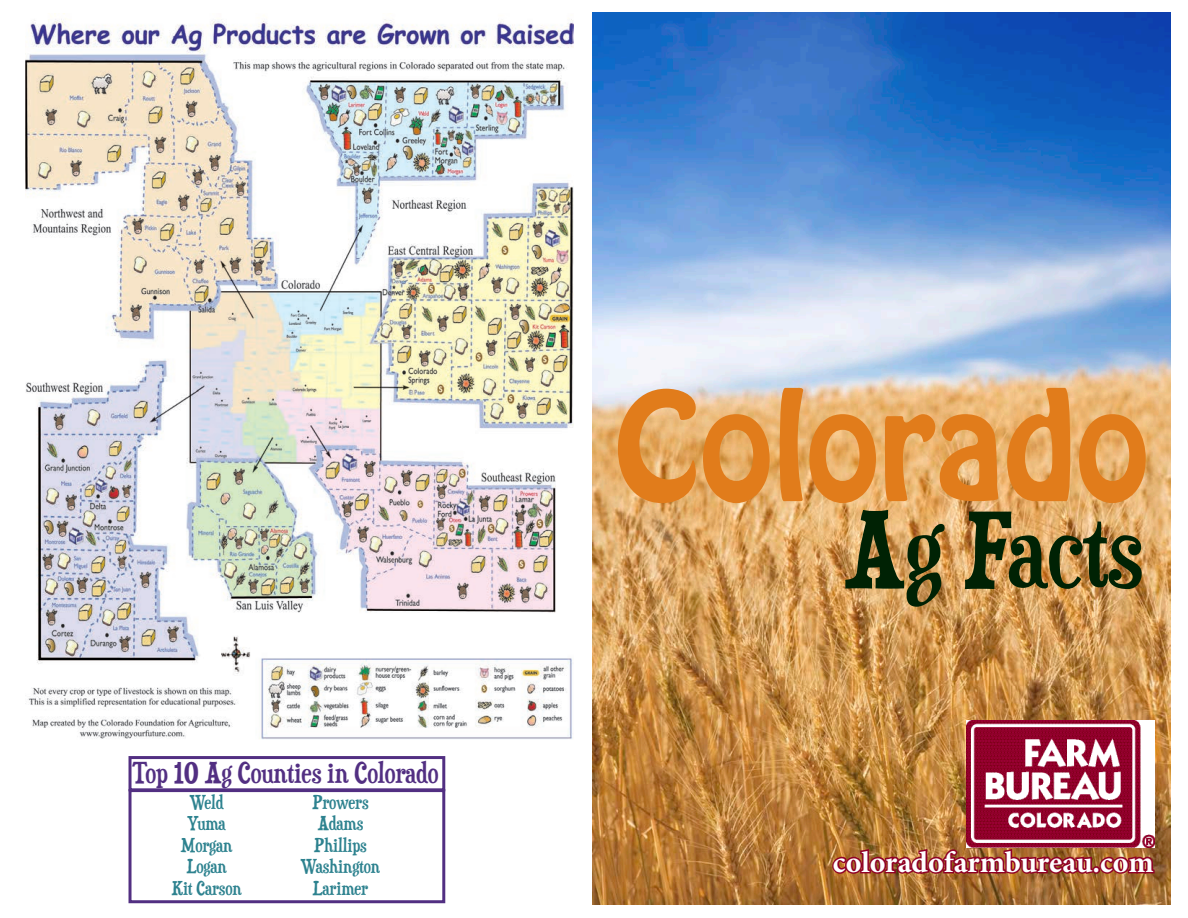
<style>
.page{position:relative;width:1188px;height:918px;background:#fff}
.page>*{position:absolute;margin:0;border:0;box-sizing:border-box;transform-origin:0 0}
.t1{font:132.75px "Hobo Std";color:#e17c1b}
.t2{font:97.65px "Duality";color:#002204}
.t3{font:700 30px "Minion Pro";color:#fff}
.t4{font:27px "Duality";color:#522f82}
.t5{font:18px "Duality";color:#2d828f}
</style>
<div class="page">
<img style="left:593px;top:13px;width:577px;height:892px">
<img style="left:966px;top:720px;width:189px;height:127px">
<img style="left:26px;top:13px;width:547px;height:727px">
<div style="left:129px;top:756px;width:316px;height:35px;border:3px solid #522f82"></div>
<div style="left:129px;top:789px;width:316px;height:114px;border:3px solid #522f82"></div>
<img style="left:831px;top:847px;width:325px;height:29px">
<p class="t4" style="left:133px;top:756px;width:307px">Top 10 Ag Counties in Colorado</p>
<p class="t5" style="left:190px;top:791px;width:35px">Weld</p>
<p class="t5" style="left:188px;top:812px;width:40px">Yuma</p>
<p class="t5" style="left:181px;top:834px;width:53px">Morgan</p>
<p class="t5" style="left:187px;top:856px;width:41px">Logan</p>
<p class="t5" style="left:172px;top:877px;width:71px">Kit Carson</p>
<p class="t5" style="left:312px;top:791px;width:58px">Prowers</p>
<p class="t5" style="left:318px;top:812px;width:47px">Adams</p>
<p class="t5" style="left:314px;top:834px;width:54px">Phillips</p>
<p class="t5" style="left:301px;top:855px;width:80px">Washington</p>
<p class="t5" style="left:313px;top:877px;width:57px">Larimer</p>
<p class="t1" style="left:615px;top:355px;width:535px">Colorado</p>
<p class="t2" style="left:844px;top:490px;width:300px">Ag Facts</p>
<p class="t3" style="left:833px;top:841px;width:322px">coloradofarmbureau.com</p>
</div>
